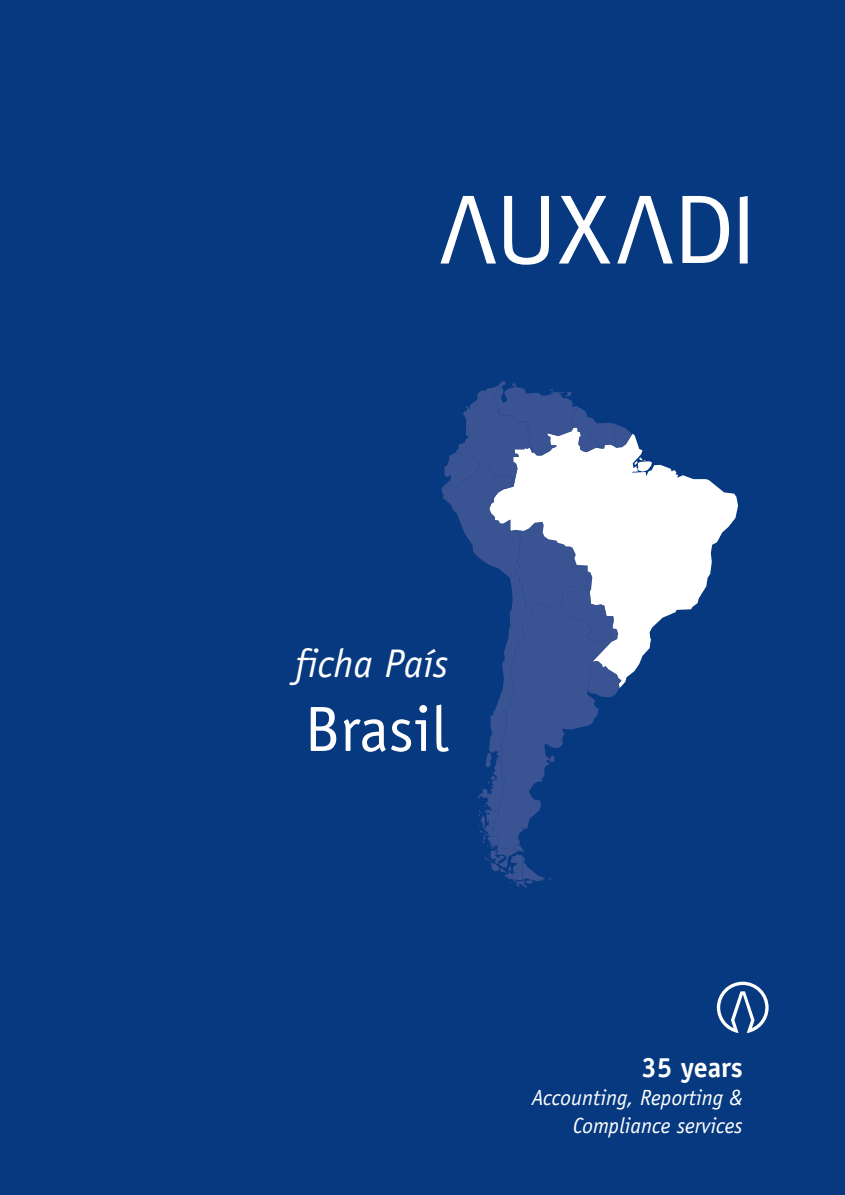
<style>
.page{position:relative;width:845px;height:1195px;background:#fff}
.page>*{position:absolute;margin:0;border:0;box-sizing:border-box;transform-origin:0 0}
.t1{font:64px "Officina Sans";color:#fff}
.t2{font:italic 40px "Officina Sans";color:#fff}
.t3{font:700 28px "Officina Sans";color:#fff}
.t4{font:italic 22px/28px "Officina Sans";color:#fff;text-align:right}
</style>
<div class="page">
<div style="left:0;top:0;width:844px;height:1194px;background:#073980"></div>
<svg style="left:651px;top:462px;width:86px;height:179px;fill:#fff"></svg>
<svg style="left:441px;top:381px;width:210px;height:507px"></svg>
<svg style="left:716px;top:981px;width:52px;height:51px"></svg>
<svg style="left:440px;top:196px;width:307px;height:69px"></svg>
<h2 class="t2" style="left:294px;top:648px;width:155px">ficha País</h2>
<h1 class="t1" style="left:304px;top:704px;width:145px">Brasil</h1>
<p class="t3" style="left:641px;top:1056px;width:103px">35 years</p>
<p class="t4" style="left:531px;top:1085px;width:212px">Accounting, Reporting &amp;<br>Compliance services</p>
</div>
